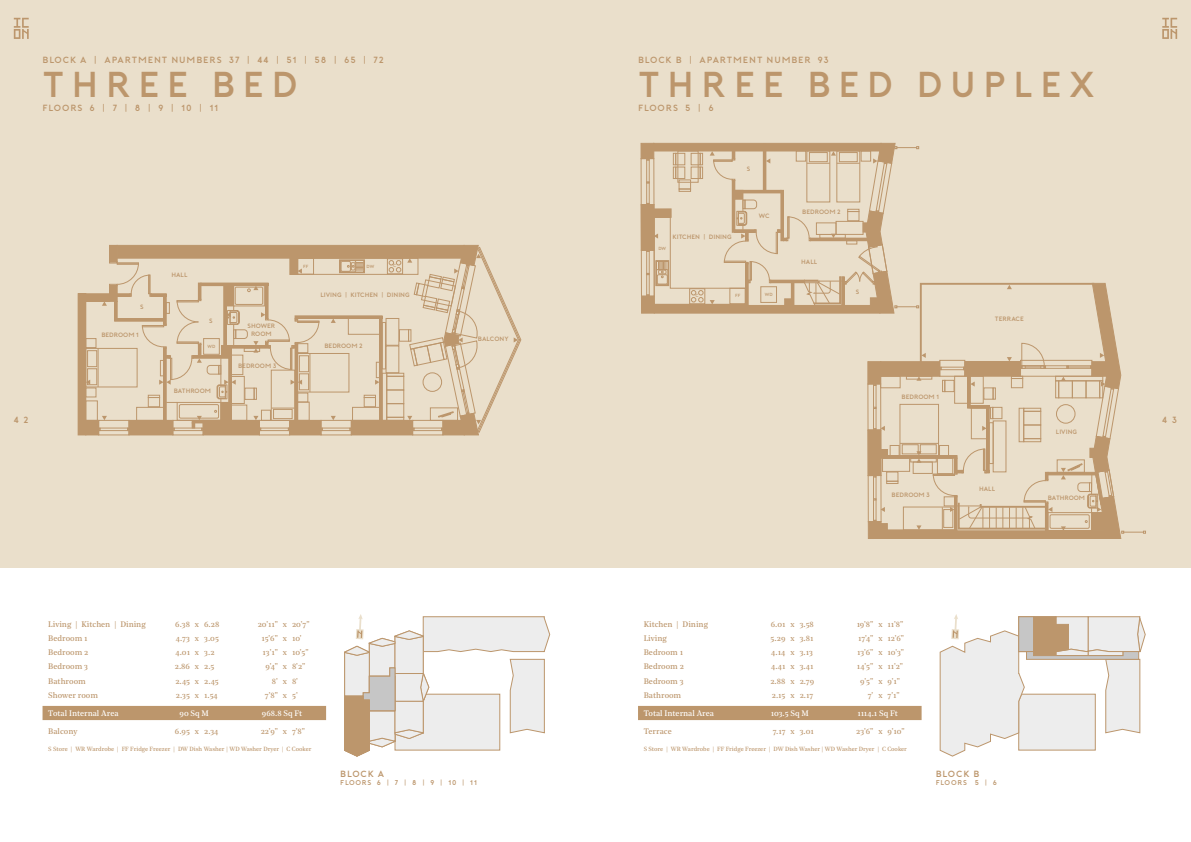
<style>
.page{position:relative;width:1191px;height:842px;background:#fff}
.page>*{position:absolute;margin:0;border:0;box-sizing:border-box;transform-origin:0 0}
.t1{font:500 36px "Porter";letter-spacing:.2em;color:#bc966c}
.t2{font:500 9px "Porter";letter-spacing:.1em;color:#bc966c}
.t3{font:8px "Noe Text";color:#bc966c}
.t4{font:8px "Noe Text";color:#fff}
.t5{font:500 7px "Porter";letter-spacing:.1em;color:#bc966c}
.t6{font:500 6.3px/7.6px "Porter";color:#bc966c;text-align:center}
.t7{font:6px "Noe Text";color:#bc966c}
.t8{font:500 4.5px "Porter";color:#bc966c}
</style>
<div class="page">
<div style="left:0;top:0;width:1191px;height:567px;background:#eadfcb"></div>
<div style="left:641px;top:158px;width:13px;height:47px;border:1px solid #bc966c"></div>
<div style="left:641px;top:250px;width:13px;height:46px;border:1px solid #bc966c"></div>
<div style="left:641px;top:143px;width:13px;height:16px;background:#bc966c"></div>
<div style="left:641px;top:205px;width:13px;height:45px;background:#bc966c"></div>
<div style="left:641px;top:296px;width:13px;height:17px;background:#bc966c"></div>
<svg style="left:646px;top:143px;width:499px;height:396px"></svg>
<div style="left:638px;top:706px;width:283px;height:14px;background:#bc966c"></div>
<div style="left:78px;top:294px;width:8px;height:141px;background:#bc966c"></div>
<div style="left:86px;top:294px;width:24px;height:7px;background:#bc966c"></div>
<div style="left:86px;top:420px;width:13px;height:15px;background:#bc966c"></div>
<div style="left:86px;top:348px;width:51px;height:39px;border:1px solid #bc966c"></div>
<div style="left:87px;top:351px;width:10px;height:16px;border:1px solid #bc966c"></div>
<div style="left:87px;top:369px;width:10px;height:16px;border:1px solid #bc966c"></div>
<hr style="left:98px;top:348px;width:1px;height:39px;background:#bc966c">
<div style="left:86px;top:338px;width:10px;height:10px;border:1px solid #bc966c"></div>
<div style="left:86px;top:388px;width:10px;height:9px;border:1px solid #bc966c"></div>
<div style="left:86px;top:401px;width:11px;height:19px;border:1px solid #bc966c"></div>
<svg style="left:86px;top:380px;width:4px;height:5px"></svg>
<svg style="left:99px;top:245px;width:422px;height:190px"></svg>
<div style="left:43px;top:706px;width:283px;height:14px;background:#bc966c"></div>
<svg style="left:344px;top:614px;width:206px;height:143px"></svg>
<svg style="left:939px;top:614px;width:206px;height:143px"></svg>
<svg style="left:1162px;top:18px;width:15px;height:21px"></svg>
<svg style="left:14px;top:18px;width:15px;height:21px"></svg>
<p class="t2" style="left:43px;top:55px;width:343px">BLOCK A | APARTMENT NUMBERS 37 | 44 | 51 | 58 | 65 | 72</p>
<h1 class="t1" style="left:43px;top:65px;width:257px">THREE BED</h1>
<p class="t2" style="left:43px;top:103px;width:177px">FLOORS 6 | 7 | 8 | 9 | 10 | 11</p>
<p class="t6" style="left:140px;top:303px;width:5px">S</p>
<p class="t6" style="left:101px;top:331px;width:39px">BEDROOM 1</p>
<p class="t6" style="left:171px;top:271px;width:18px">HALL</p>
<p class="t6" style="left:209px;top:317px;width:5px">S</p>
<p class="t6" style="left:248px;top:322px;width:29px">SHOWER<br>ROOM</p>
<p class="t8" style="left:393px;top:263px;width:5px">C</p>
<p class="t8" style="left:303px;top:264px;width:7px">FF</p>
<p class="t8" style="left:366px;top:264px;width:9px">DW</p>
<p class="t6" style="left:320px;top:291px;width:91px">LIVING | KITCHEN | DINING</p>
<p class="t8" style="left:208px;top:344px;width:9px">WD</p>
<p class="t6" style="left:324px;top:342px;width:40px">BEDROOM 2</p>
<p class="t6" style="left:238px;top:362px;width:40px">BEDROOM 3</p>
<p class="t6" style="left:174px;top:387px;width:39px">BATHROOM</p>
<p class="t6" style="left:478px;top:335px;width:32px">BALCONY</p>
<p class="t2" style="left:638px;top:55px;width:192px">BLOCK B | APARTMENT NUMBER 93</p>
<h1 class="t1" style="left:638px;top:65px;width:459px">THREE BED DUPLEX</h1>
<p class="t2" style="left:638px;top:103px;width:77px">FLOORS 5 | 6</p>
<p class="t6" style="left:746px;top:165px;width:5px">S</p>
<p class="t6" style="left:672px;top:233px;width:61px">KITCHEN | DINING</p>
<p class="t8" style="left:658px;top:246px;width:9px">DW</p>
<p class="t6" style="left:759px;top:211px;width:12px">WC</p>
<p class="t8" style="left:695px;top:293px;width:5px">C</p>
<p class="t8" style="left:735px;top:293px;width:7px">FF</p>
<p class="t8" style="left:765px;top:292px;width:9px">WD</p>
<p class="t6" style="left:802px;top:208px;width:40px">BEDROOM 2</p>
<p class="t6" style="left:801px;top:258px;width:18px">HALL</p>
<p class="t6" style="left:856px;top:288px;width:5px">S</p>
<p class="t6" style="left:901px;top:393px;width:39px">BEDROOM 1</p>
<p class="t6" style="left:995px;top:315px;width:30px">TERRACE</p>
<p class="t2" style="left:14px;top:415px;width:16px">4 2</p>
<p class="t2" style="left:1162px;top:415px;width:17px">4 3</p>
<p class="t3" style="left:48px;top:618px;width:99px">Living | Kitchen | Dining</p>
<p class="t3" style="left:175px;top:618px;width:46px">6.38 x 6.28</p>
<p class="t3" style="left:258px;top:618px;width:53px">20'11" x 20'7"</p>
<p class="t3" style="left:48px;top:632px;width:41px">Bedroom 1</p>
<p class="t3" style="left:176px;top:632px;width:44px">4.73 x 3.05</p>
<p class="t3" style="left:261px;top:632px;width:42px">15'6" x 10'</p>
<p class="t3" style="left:48px;top:646px;width:42px">Bedroom 2</p>
<p class="t3" style="left:175px;top:646px;width:40px">4.01 x 3.2</p>
<p class="t3" style="left:263px;top:646px;width:48px">13'1" x 10'5"</p>
<p class="t3" style="left:48px;top:661px;width:41px">Bedroom 3</p>
<p class="t3" style="left:175px;top:661px;width:41px">2.86 x 2.5</p>
<p class="t3" style="left:265px;top:661px;width:41px">9'4" x 8'2"</p>
<p class="t3" style="left:48px;top:675px;width:39px">Bathroom</p>
<p class="t3" style="left:175px;top:675px;width:45px">2.45 x 2.45</p>
<p class="t3" style="left:272px;top:675px;width:28px">8' x 8'</p>
<p class="t3" style="left:48px;top:689px;width:51px">Shower room</p>
<p class="t3" style="left:176px;top:689px;width:43px">2.35 x 1.54</p>
<p class="t3" style="left:265px;top:689px;width:34px">7'8" x 5'</p>
<p class="t4" style="left:48px;top:707px;width:72px">Total Internal Area</p>
<p class="t4" style="left:180px;top:707px;width:31px">90 Sq M</p>
<p class="t4" style="left:262px;top:707px;width:42px">968.8 Sq Ft</p>
<p class="t3" style="left:48px;top:725px;width:31px">Balcony</p>
<p class="t3" style="left:175px;top:725px;width:45px">6.95 x 2.34</p>
<p class="t3" style="left:261px;top:725px;width:46px">22'9" x 7'8"</p>
<p class="t7" style="left:48px;top:745px;width:265px">S Store | WR Wardrobe | FF Fridge Freezer | DW Dish Washer | WD Washer Dryer | C Cooker</p>
<p class="t2" style="left:340px;top:769px;width:46px">BLOCK A</p>
<p class="t5" style="left:340px;top:779px;width:138px">FLOORS 6 | 7 | 8 | 9 | 10 | 11</p>
<p class="t6" style="left:891px;top:491px;width:40px">BEDROOM 3</p>
<p class="t3" style="left:643px;top:618px;width:66px">Kitchen | Dining</p>
<p class="t3" style="left:771px;top:618px;width:45px">6.01 x 3.58</p>
<p class="t3" style="left:856px;top:618px;width:48px">19'8" x 11'8"</p>
<p class="t3" style="left:643px;top:632px;width:25px">Living</p>
<p class="t3" style="left:770px;top:632px;width:44px">5.29 x 3.81</p>
<p class="t3" style="left:858px;top:632px;width:48px">17'4" x 12'6"</p>
<p class="t3" style="left:643px;top:646px;width:41px">Bedroom 1</p>
<p class="t3" style="left:771px;top:646px;width:43px">4.14 x 3.13</p>
<p class="t3" style="left:857px;top:646px;width:49px">13'6" x 10'3"</p>
<p class="t3" style="left:643px;top:661px;width:42px">Bedroom 2</p>
<p class="t3" style="left:771px;top:661px;width:44px">4.41 x 3.41</p>
<p class="t3" style="left:857px;top:661px;width:48px">14'5" x 11'2"</p>
<p class="t3" style="left:643px;top:675px;width:41px">Bedroom 3</p>
<p class="t3" style="left:770px;top:675px;width:45px">2.88 x 2.79</p>
<p class="t3" style="left:860px;top:675px;width:41px">9'5" x 9'1"</p>
<p class="t3" style="left:643px;top:689px;width:39px">Bathroom</p>
<p class="t3" style="left:772px;top:689px;width:43px">2.15 x 2.17</p>
<p class="t3" style="left:867px;top:689px;width:33px">7' x 7'1"</p>
<p class="t4" style="left:643px;top:707px;width:72px">Total Internal Area</p>
<p class="t4" style="left:770px;top:707px;width:40px">103.5 Sq M</p>
<p class="t4" style="left:857px;top:707px;width:42px">1114.1 Sq Ft</p>
<p class="t3" style="left:643px;top:725px;width:30px">Terrace</p>
<p class="t3" style="left:773px;top:725px;width:42px">7.17 x 3.01</p>
<p class="t3" style="left:856px;top:725px;width:50px">23'6" x 9'10"</p>
<p class="t7" style="left:643px;top:745px;width:265px">S Store | WR Wardrobe | FF Fridge Freezer | DW Dish Washer | WD Washer Dryer | C Cooker</p>
<p class="t6" style="left:979px;top:485px;width:18px">HALL</p>
<p class="t2" style="left:935px;top:769px;width:45px">BLOCK B</p>
<p class="t5" style="left:935px;top:779px;width:63px">FLOORS 5 | 6</p>
<p class="t6" style="left:1055px;top:428px;width:23px">LIVING</p>
<p class="t6" style="left:1047px;top:494px;width:39px">BATHROOM</p>
</div>
